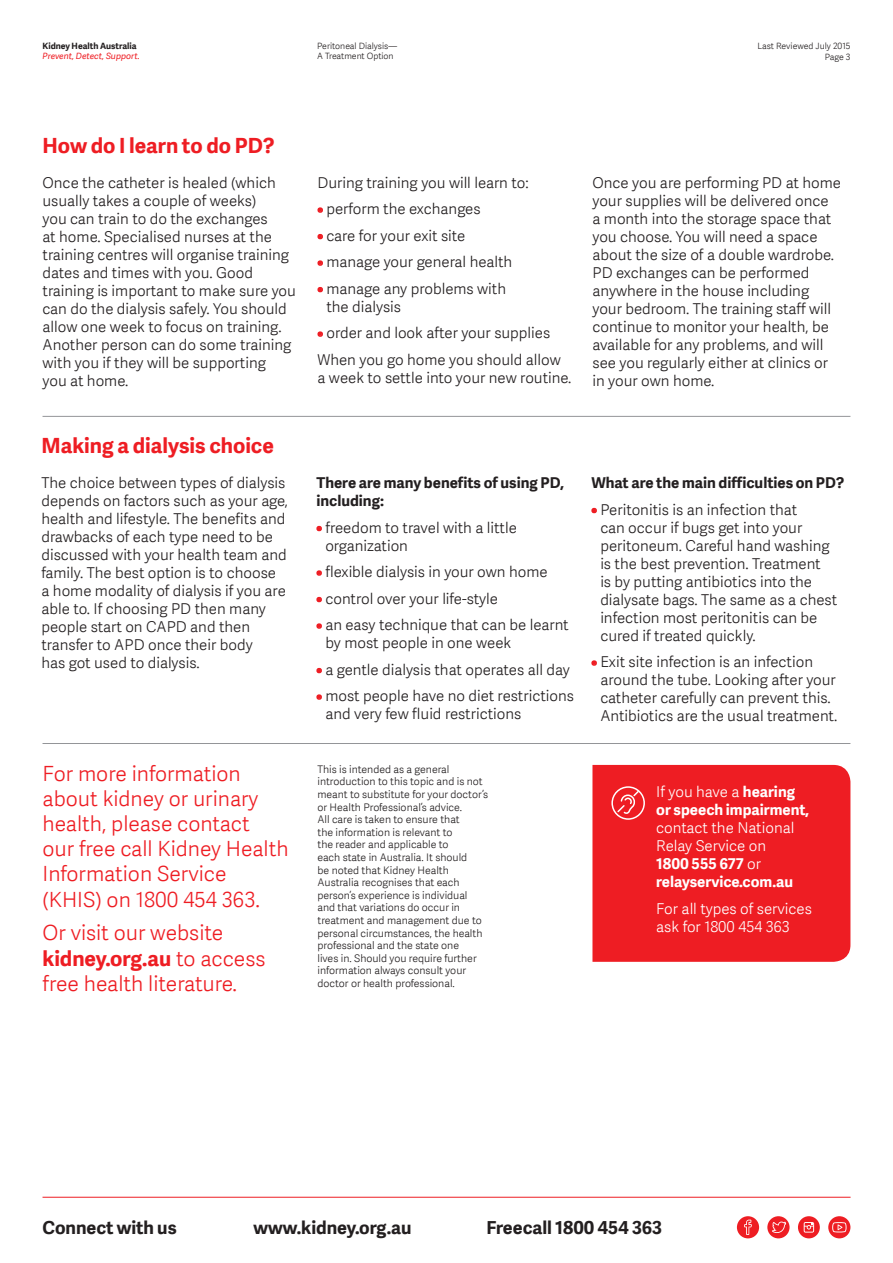
<style>
.page{position:relative;width:893px;height:1263px;background:#fff}
.page>*{position:absolute;margin:0;border:0;box-sizing:border-box;transform-origin:0 0}
.t1{font:300 21px/25.2px "Adelle Sans";color:#ee1d23}
.t2{font:700 21px "Adelle Sans";color:#ee1d23}
.t3{font:700 18px "Adelle Sans";color:#231f20}
.t4{font:300 15px/18px "Adelle Sans";color:#231f20}
.t5{font:700 15px/18px "Adelle Sans";color:#fff}
.t6{font:700 15px/18px "Adelle Sans";color:#231f20}
.t7{font:300 15px/18px "Adelle Sans";color:#fff}
.t8{font:300 10.5px/12.6px "Adelle Sans";color:#231f20}
.t9{font:300 8.7px/10.5px "Adelle Sans";color:#231f20}
.t10{font:italic 8.7px "Adelle Sans";color:#ee1d23}
.t11{font:700 8.7px "Adelle Sans";color:#231f20}
.s1{color:#ee1d23}
.s2{font-weight:700}
.s3{font-weight:300}
</style>
<div class="page">
<hr style="left:43px;top:1197px;width:808px;height:1px;background:#ee1d23">
<div style="left:737px;top:1216px;width:22px;height:22px;background:#ee1d23;border-radius:50%"></div>
<svg style="left:744px;top:1219px;width:8px;height:16px"></svg>
<div style="left:767px;top:1216px;width:22px;height:22px;background:#ee1d23;border-radius:50%"></div>
<svg style="left:772px;top:1221px;width:14px;height:12px"></svg>
<svg style="left:798px;top:1216px;width:22px;height:22px"></svg>
<svg style="left:804px;top:1222px;width:10px;height:10px"></svg>
<svg style="left:828px;top:1216px;width:22px;height:22px"></svg>
<svg style="left:832px;top:1222px;width:14px;height:10px"></svg>
<svg style="left:317px;top:207px;width:6px;height:6px"></svg>
<svg style="left:317px;top:234px;width:6px;height:6px"></svg>
<svg style="left:317px;top:260px;width:6px;height:6px"></svg>
<svg style="left:317px;top:287px;width:6px;height:6px"></svg>
<svg style="left:317px;top:331px;width:6px;height:6px"></svg>
<svg style="left:316px;top:525px;width:6px;height:7px"></svg>
<svg style="left:316px;top:570px;width:6px;height:6px"></svg>
<svg style="left:316px;top:596px;width:6px;height:7px"></svg>
<svg style="left:316px;top:623px;width:6px;height:6px"></svg>
<svg style="left:316px;top:667px;width:6px;height:7px"></svg>
<svg style="left:316px;top:694px;width:6px;height:6px"></svg>
<svg style="left:591px;top:507px;width:6px;height:7px"></svg>
<svg style="left:591px;top:660px;width:6px;height:6px"></svg>
<hr style="left:43px;top:416px;width:807px;height:1px;background:#939598">
<div style="left:592px;top:765px;width:258px;height:197px;background:#ee1d23"></div>
<hr style="left:43px;top:743px;width:807px;height:1px;background:#939598">
<div style="left:611px;top:786px;width:34px;height:34px;border:2px solid #fff;border-radius:50%"></div>
<svg style="left:616px;top:789px;width:24px;height:26px"></svg>
<p class="t11" style="left:43px;top:41px;width:96px">Kidney Health Australia</p>
<p class="t10" style="left:43px;top:52px;width:99px">Prevent, Detect, Support.</p>
<p class="t9" style="left:317px;top:41px;width:81px">Peritoneal Dialysis—<br>A Treatment Option</p>
<p class="t9" style="left:757px;top:41px;width:94px;text-align:right">Last Reviewed July 2015<br>Page 3</p>
<p class="t2" style="left:43px;top:133px;width:234px">How do I learn to do PD?</p>
<p class="t4" style="left:43px;top:174px;width:255px">Once the catheter is healed (which usually takes a couple of weeks)<br>you can train to do the exchanges<br>at home. Specialised nurses at the training centres will organise training dates and times with you. Good training is important to make sure you can do the dialysis safely. You should allow one week to focus on training.<br>Another person can do some training with you if they will be supporting<br>you at home.</p>
<p class="t4" style="left:317px;top:174px;width:213px">During training you will learn to:</p>
<p class="t4" style="left:317px;top:200px;width:165px"><span class="s1">•</span> perform the exchanges</p>
<p class="t4" style="left:317px;top:227px;width:149px"><span class="s1">•</span> care for your exit site</p>
<p class="t4" style="left:317px;top:253px;width:196px"><span class="s1">•</span> manage your general health</p>
<p class="t4" style="left:326px;top:280px;width:181px;text-indent:-9px"><span class="s1">•</span> manage any problems with the dialysis</p>
<p class="t4" style="left:317px;top:324px;width:234px"><span class="s1">•</span> order and look after your supplies</p>
<p class="t4" style="left:317px;top:351px;width:255px">When you go home you should allow a week to settle into your new routine.</p>
<p class="t4" style="left:592px;top:174px;width:250px">Once you are performing PD at home your supplies will be delivered once<br>a month into the storage space that you choose. You will need a space about the size of a double wardrobe.<br>PD exchanges can be performed anywhere in the house including your bedroom. The training staff will continue to monitor your health, be available for any problems, and will see you regularly either at clinics or in your own home.</p>
<p class="t2" style="left:41px;top:433px;width:234px">Making a dialysis choice</p>
<p class="t4" style="left:41px;top:474px;width:248px">The choice between types of dialysis depends on factors such as your age, health and lifestyle. The benefits and drawbacks of each type need to be discussed with your health team and family. The best option is to choose<br>a home modality of dialysis if you are able to. If choosing PD then many people start on CAPD and then transfer to APD once their body<br>has got used to dialysis.</p>
<p class="t6" style="left:316px;top:474px;width:249px">There are many benefits of using PD, including:</p>
<p class="t4" style="left:325px;top:519px;width:193px;text-indent:-9px"><span class="s1">•</span> freedom to travel with a little organization</p>
<p class="t4" style="left:316px;top:563px;width:233px"><span class="s1">•</span> flexible dialysis in your own home</p>
<p class="t4" style="left:316px;top:590px;width:183px"><span class="s1">•</span> control over your life-style</p>
<p class="t4" style="left:325px;top:616px;width:245px;text-indent:-9px"><span class="s1">•</span> an easy technique that can be learnt by most people in one week</p>
<p class="t4" style="left:316px;top:661px;width:255px"><span class="s1">•</span> a gentle dialysis that operates all day</p>
<p class="t4" style="left:325px;top:687px;width:250px;text-indent:-9px"><span class="s1">•</span> most people have no diet restrictions and very few fluid restrictions</p>
<p class="t1" style="left:43px;top:761px;width:248px">For more information about kidney or urinary health, please contact<br>our free call Kidney Health<br>Information Service (KHIS) on 1800 454 363.</p>
<p class="t1" style="left:43px;top:920px;width:225px">Or visit our website <span class="s2">kidney.org.au</span> to access free health literature.</p>
<p class="t8" style="left:317px;top:763px;width:172px">This is intended as a general introduction to this topic and is not meant to substitute for your doctor’s or Health Professional’s advice.<br>All care is taken to ensure that<br>the information is relevant to<br>the reader and applicable to<br>each state in Australia. It should<br>be noted that Kidney Health<br>Australia recognises that each person’s experience is individual<br>and that variations do occur in treatment and management due to personal circumstances, the health professional and the state one<br>lives in. Should you require further information always consult your doctor or health professional.</p>
<p class="t6" style="left:591px;top:474px;width:254px">What are the main difficulties on PD?</p>
<p class="t4" style="left:600px;top:501px;width:238px;text-indent:-9px"><span class="s1">•</span> Peritonitis is an infection that<br>can occur if bugs get into your peritoneum. Careful hand washing is the best prevention. Treatment<br>is by putting antibiotics into the dialysate bags. The same as a chest infection most peritonitis can be cured if treated quickly.</p>
<p class="t4" style="left:600px;top:653px;width:239px;text-indent:-9px"><span class="s1">•</span> Exit site infection is an infection around the tube. Looking after your catheter carefully can prevent this.<br>Antibiotics are the usual treatment.</p>
<p class="t5" style="left:656px;top:783px;width:154px"><span class="s3">If you have a</span> hearing or speech impairment, <span class="s3">contact the National<br>Relay Service on<br></span>1800 555 677 <span class="s3">or </span>relayservice.com.au</p>
<p class="t7" style="left:656px;top:900px;width:157px">For all types of services ask for 1800 454 363</p>
<p class="t3" style="left:43px;top:1217px;width:136px">Connect with us</p>
<p class="t3" style="left:253px;top:1217px;width:160px">www.kidney.org.au</p>
<p class="t3" style="left:486px;top:1217px;width:177px">Freecall 1800 454 363</p>
</div>
